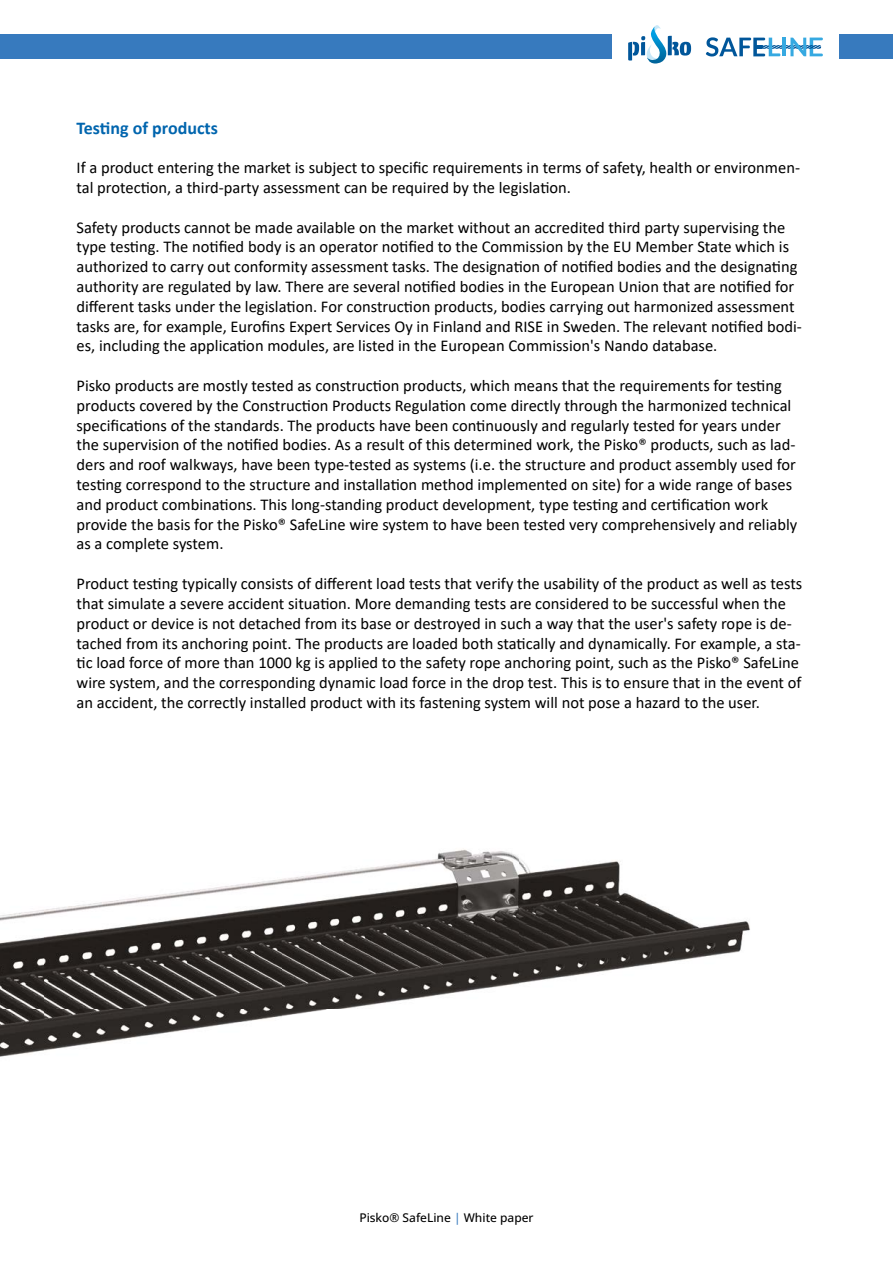
<style>
.page{position:relative;width:893px;height:1263px;background:#fff}
.page>*{position:absolute;margin:0;border:0;box-sizing:border-box;transform-origin:0 0}
.t1{font:700 18px "Calibri";color:#0065ae}
.t2{font:16.5px/19.8px "Calibri";color:#000}
.t3{font:500 12px "Open Sans";color:#000}
.s1{color:#377abe}
</style>
<div class="page">
<div style="left:0;top:34px;width:893px;height:25px;background:#377abe"></div>
<div style="left:612px;top:0;width:227px;height:75px;background:#fff"></div>
<svg style="left:628px;top:25px;width:63px;height:39px"></svg>
<svg style="left:706px;top:37px;width:117px;height:20px"></svg>
<img style="left:0;top:849px;width:750px;height:208px">
<p class="t1" style="left:77px;top:115px;width:143px">Testing of products</p>
<p class="t2" style="left:77px;top:157px;width:725px">If a product entering the market is subject to specific requirements in terms of safety, health or environmen&shy;tal protection, a third-party assessment can be required by the legislation.</p>
<p class="t2" style="left:77px;top:217px;width:727px">Safety products cannot be made available on the market without an accredited third party supervising the type testing. The notified body is an operator notified to the Commission by the EU Member State which is authorized to carry out conformity assessment tasks. The designation of notified bodies and the designating authority are regulated by law. There are several notified bodies in the European Union that are notified for different tasks under the legislation. For construction products, bodies carrying out harmonized assessment tasks are, for example, Eurofins Expert Services Oy in Finland and RISE in Sweden. The relevant notified bodi&shy;es, including the application modules, are listed in the European Commission's Nando database.</p>
<p class="t2" style="left:77px;top:375px;width:722px">Pisko products are mostly tested as construction products, which means that the requirements for testing products covered by the Construction Products Regulation come directly through the harmonized technical specifications of the standards. The products have been continuously and regularly tested for years under the supervision of the notified bodies. As a result of this determined work, the Pisko® products, such as lad&shy;ders and roof walkways, have been type-tested as systems (i.e. the structure and product assembly used for testing correspond to the structure and installation method implemented on site) for a wide range of bases and product combinations. This long-standing product development, type testing and certification work provide the basis for the Pisko® SafeLine wire system to have been tested very comprehensively and reliably as a complete system.</p>
<p class="t2" style="left:77px;top:573px;width:727px">Product testing typically consists of different load tests that verify the usability of the product as well as tests that simulate a severe accident situation. More demanding tests are considered to be successful when the product or device is not detached from its base or destroyed in such a way that the user's safety rope is de&shy;tached from its anchoring point. The products are loaded both statically and dynamically. For example, a sta&shy;tic load force of more than 1000 kg is applied to the safety rope anchoring point, such as the Pisko® SafeLine wire system, and the corresponding dynamic load force in the drop test. This is to ensure that in the event of an accident, the correctly installed product with its fastening system will not pose a hazard to the user.</p>
<p class="t3" style="left:359px;top:1209px;width:176px">Pisko® SafeLine <span class="s1">|</span> White paper</p>
</div>
